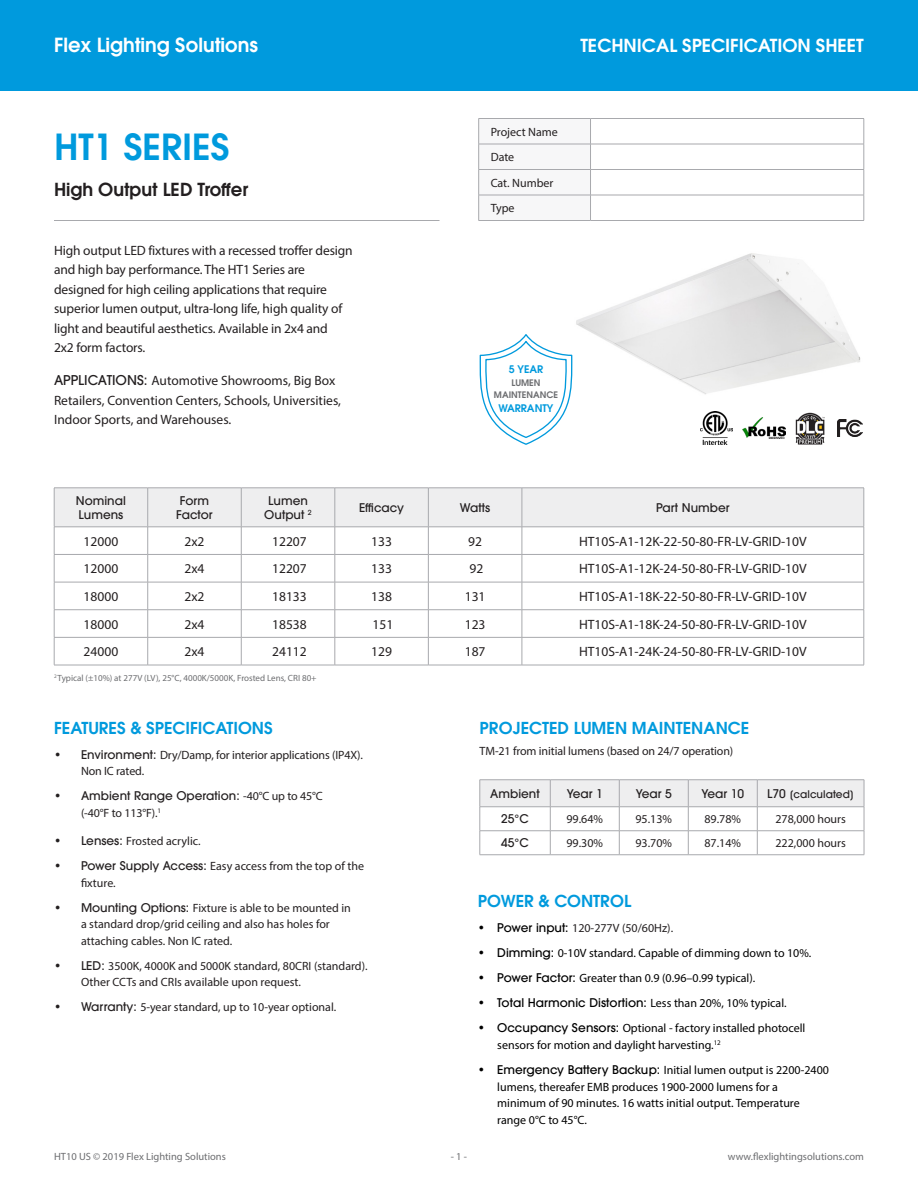
<style>
.page{position:relative;width:918px;height:1188px;background:#fff}
.page>*{position:absolute;margin:0;border:0;box-sizing:border-box;transform-origin:0 0}
.t1{font:600 36px "ITC Avant Garde Pro";color:#009add}
.t2{font:600 19.5px "ITC Avant Garde Pro";color:#fff}
.t3{font:600 18px "ITC Avant Garde Pro";color:#fff}
.t4{font:600 18px "ITC Avant Garde Pro";color:#231f20}
.t5{font:600 16.5px "ITC Avant Garde Pro";color:#009add}
.Body_copy{font:13.5px/19.5px "Myriad Pro";color:#231f20}
.t6{font:12px/16.5px "Myriad Pro";color:#231f20}
.t7{font:12px/16.5px "Myriad Pro";color:#000}
.t8{font:500 12px/14.4px "ITC Avant Garde Pro";color:#231f20}
.t9{font:500 12px "ITC Avant Garde Pro";color:#000}
.t10{font:10.5px "Myriad Pro";color:#6c6d70}
.t11{font:500 10.5px "ITC Avant Garde Pro";color:#231f20}
.t12{font:600 10.5px "ITC Avant Garde Pro";color:#009add}
.t13{font:9px "Myriad Pro";color:#6c6d70}
.t14{font:600 9px "ITC Avant Garde Pro";color:#6c6d70}
.s1{font-family:"ITC Avant Garde Pro";font-weight:500}
.s2{font-size:12px}
.s3{font-family:"ITC Avant Garde Pro";font-weight:500;color:#000}
.s4{font-family:"Myriad Pro";font-weight:400}
</style>
<div class="page">
<img style="left:576px;top:253px;width:285px;height:165px">
<svg style="left:54px;top:488px;width:811px;height:177px"></svg>
<hr style="left:54px;top:665px;width:94px;height:1px;background:#a8a9ad">
<hr style="left:148px;top:665px;width:93px;height:1px;background:#a8a9ad">
<hr style="left:241px;top:665px;width:94px;height:1px;background:#a8a9ad">
<hr style="left:335px;top:665px;width:93px;height:1px;background:#a8a9ad">
<hr style="left:428px;top:665px;width:94px;height:1px;background:#a8a9ad">
<hr style="left:522px;top:665px;width:342px;height:1px;background:#a8a9ad">
<img style="left:838px;top:419px;width:24px;height:18px">
<img style="left:796px;top:412px;width:29px;height:32px">
<img style="left:742px;top:418px;width:43px;height:21px">
<img style="left:700px;top:411px;width:32px;height:34px">
<div style="left:0;top:0;width:918px;height:91px;background:#009add"></div>
<hr style="left:591px;top:118px;width:273px;height:1px;background:#a8a9ad">
<hr style="left:591px;top:144px;width:273px;height:1px;background:#a8a9ad">
<hr style="left:591px;top:169px;width:273px;height:1px;background:#a8a9ad">
<hr style="left:591px;top:195px;width:273px;height:1px;background:#a8a9ad">
<svg style="left:478px;top:118px;width:113px;height:102px"></svg>
<svg style="left:864px;top:119px;width:1px;height:101px"></svg>
<hr style="left:478px;top:220px;width:113px;height:1px;background:#a8a9ad">
<hr style="left:591px;top:220px;width:273px;height:1px;background:#a8a9ad">
<hr style="left:54px;top:220px;width:386px;height:1px;background:#a8a9ad">
<svg style="left:479px;top:334px;width:94px;height:111px"></svg>
<hr style="left:480px;top:779px;width:70px;height:1px;background:#a8a9ad">
<hr style="left:550px;top:779px;width:69px;height:1px;background:#a8a9ad">
<hr style="left:619px;top:779px;width:69px;height:1px;background:#a8a9ad">
<hr style="left:688px;top:779px;width:69px;height:1px;background:#a8a9ad">
<hr style="left:757px;top:779px;width:107px;height:1px;background:#a8a9ad">
<svg style="left:480px;top:780px;width:385px;height:75px"></svg>
<hr style="left:480px;top:854px;width:70px;height:1px;background:#a8a9ad">
<hr style="left:550px;top:854px;width:69px;height:1px;background:#a8a9ad">
<hr style="left:619px;top:854px;width:69px;height:1px;background:#a8a9ad">
<hr style="left:688px;top:854px;width:69px;height:1px;background:#a8a9ad">
<hr style="left:757px;top:854px;width:107px;height:1px;background:#a8a9ad">
<p class="t2" style="left:54px;top:32px;width:206px">Flex Lighting Solutions</p>
<p class="t3" style="left:580px;top:34px;width:285px">TECHNICAL SPECIFICATION SHEET</p>
<h3 class="t3" style="left:776px;top:34px;width:89px">HT1 SERI S</h3>
<p class="t1" style="left:54px;top:123px;width:177px">HT1 SERIES</p>
<p class="t4" style="left:54px;top:178px;width:196px">High Output LED Troffer</p>
<p class="Body_copy" style="left:54px;top:240px;width:300px">High output LED fixtures with a recessed troffer design and high bay performance. The HT1 Series are designed for high ceiling applications that require superior lumen output, ultra-long life, high quality of light and beautiful aesthetics. Available in 2x4 and<br>2x2 form factors.</p>
<p class="Body_copy" style="left:54px;top:371px;width:289px"><span class="s1">APPLICATIONS:</span> Automotive Showrooms, Big Box<br>Retailers, Convention Centers, Schools, Universities,<br>Indoor Sports, and Warehouses.</p>
<p class="t6" style="left:491px;top:123px;width:69px">Project Name</p>
<p class="t6" style="left:491px;top:149px;width:25px">Date</p>
<p class="t6" style="left:491px;top:174px;width:64px">Cat. Number</p>
<p class="t6" style="left:491px;top:200px;width:25px">Type</p>
<p class="t12" style="left:509px;top:362px;width:36px">5 YEAR</p>
<p class="t14" style="left:511px;top:377px;width:31px">LUMEN</p>
<p class="t14" style="left:494px;top:389px;width:66px">MAINTENANCE</p>
<p class="t12" style="left:499px;top:401px;width:56px">WARRANTY</p>
<p class="t8" style="left:76px;top:493px;width:52px">Nominal<br>Lumens</p>
<p class="t8" style="left:180px;top:493px;width:31px">Form</p>
<p class="t8" style="left:176px;top:507px;width:38px">Factor</p>
<p class="t8" style="left:264px;top:493px;width:49px;text-align:center">Lumen<br>Output <sup>2</sup></p>
<p class="t8" style="left:359px;top:500px;width:47px">Efficacy</p>
<p class="t8" style="left:460px;top:500px;width:32px">Watts</p>
<p class="t8" style="left:656px;top:500px;width:75px">Part Number</p>
<p class="Body_copy" style="left:84px;top:531px;width:36px">12000</p>
<p class="Body_copy" style="left:184px;top:531px;width:22px">2x2</p>
<p class="Body_copy" style="left:272px;top:531px;width:36px">12207</p>
<p class="Body_copy" style="left:371px;top:531px;width:22px">133</p>
<p class="Body_copy" style="left:468px;top:531px;width:15px">92</p>
<p class="Body_copy" style="left:579px;top:531px;width:229px">HT10S-A1-12K-22-50-80-FR-LV-GRID-10V</p>
<p class="Body_copy" style="left:84px;top:559px;width:36px">12000</p>
<p class="Body_copy" style="left:184px;top:559px;width:22px">2x4</p>
<p class="Body_copy" style="left:272px;top:559px;width:36px">12207</p>
<p class="Body_copy" style="left:371px;top:559px;width:22px">133</p>
<p class="Body_copy" style="left:470px;top:559px;width:15px">92</p>
<p class="Body_copy" style="left:579px;top:559px;width:229px">HT10S-A1-12K-24-50-80-FR-LV-GRID-10V</p>
<p class="Body_copy" style="left:84px;top:586px;width:36px">18000</p>
<p class="Body_copy" style="left:184px;top:586px;width:22px">2x2</p>
<p class="Body_copy" style="left:272px;top:586px;width:36px">18133</p>
<p class="Body_copy" style="left:371px;top:586px;width:22px">138</p>
<p class="Body_copy" style="left:465px;top:586px;width:22px">131</p>
<p class="Body_copy" style="left:579px;top:586px;width:229px">HT10S-A1-18K-22-50-80-FR-LV-GRID-10V</p>
<p class="Body_copy" style="left:84px;top:614px;width:36px">18000</p>
<p class="Body_copy" style="left:184px;top:614px;width:22px">2x4</p>
<p class="Body_copy" style="left:272px;top:614px;width:36px">18538</p>
<p class="Body_copy" style="left:373px;top:614px;width:22px">151</p>
<p class="Body_copy" style="left:465px;top:614px;width:22px">123</p>
<p class="Body_copy" style="left:579px;top:614px;width:229px">HT10S-A1-18K-24-50-80-FR-LV-GRID-10V</p>
<p class="Body_copy" style="left:84px;top:642px;width:36px">24000</p>
<p class="Body_copy" style="left:184px;top:642px;width:22px">2x4</p>
<p class="Body_copy" style="left:272px;top:642px;width:36px">24112</p>
<p class="Body_copy" style="left:371px;top:642px;width:22px">129</p>
<p class="Body_copy" style="left:465px;top:642px;width:22px">187</p>
<p class="Body_copy" style="left:579px;top:642px;width:229px">HT10S-A1-24K-24-50-80-FR-LV-GRID-10V</p>
<p class="t13" style="left:54px;top:673px;width:264px"><sup>2</sup> Typical (±10%) at 277V (LV), 25°C, 4000K/5000K, Frosted Lens, CRI 80+</p>
<p class="t5" style="left:54px;top:717px;width:220px">FEATURES &amp; SPECIFICATIONS</p>
<p class="t6" style="left:81px;top:746px;width:283px;text-indent:-27px"><span class="s1">• Environment:</span> Dry/Damp, for interior applications (IP4X).<br>Non IC rated.</p>
<p class="t6" style="left:81px;top:788px;width:243px;text-indent:-27px"><span class="s1">• Ambient Range Operation:</span> -40°C up to 45°C (-40°F to 113°F).<sup>1</sup></p>
<p class="t6" style="left:54px;top:833px;width:148px"><span class="s1">• Lenses:</span> Frosted acrylic.</p>
<p class="t6" style="left:81px;top:858px;width:285px;text-indent:-27px"><span class="s1">• Power Supply Access:</span> Easy access from the top of the fixture.</p>
<p class="t6" style="left:81px;top:899px;width:271px;text-indent:-27px"><span class="s1">• Mounting Options:</span> Fixture is able to be mounted in a standard drop/grid ceiling and also has holes for attaching cables. Non IC rated.</p>
<p class="t6" style="left:81px;top:957px;width:288px;text-indent:-27px"><span class="s1">• LED:</span> 3500K, 4000K and 5000K standard, 80CRI (standard).<br>Other CCTs and CRIs available upon request.</p>
<p class="t6" style="left:54px;top:999px;width:284px"><span class="s1">• Warranty:</span> 5-year standard, up to 10-year optional.</p>
<p class="t5" style="left:480px;top:717px;width:271px">PROJECTED LUMEN MAINTENANCE</p>
<p class="t6" style="left:480px;top:742px;width:255px">TM-21 from initial lumens (based on 24/7 operation)</p>
<p class="t8" style="left:490px;top:786px;width:51px">Ambient</p>
<p class="t8" style="left:567px;top:786px;width:38px">Year 1</p>
<p class="t8" style="left:636px;top:786px;width:38px">Year 5</p>
<p class="t8" style="left:701px;top:786px;width:44px">Year 10</p>
<p class="t11" style="left:767px;top:787px;width:89px"><span class="s2">L70</span> [calculated]</p>
<p class="t8" style="left:501px;top:812px;width:29px">25°C</p>
<p class="t6" style="left:566px;top:811px;width:38px">99.64%</p>
<p class="t6" style="left:635px;top:811px;width:38px">95.13%</p>
<p class="t6" style="left:704px;top:811px;width:38px">89.78%</p>
<p class="t6" style="left:775px;top:811px;width:72px">278,000 hours</p>
<p class="t8" style="left:501px;top:836px;width:29px">45°C</p>
<p class="t6" style="left:566px;top:835px;width:38px">99.30%</p>
<p class="t6" style="left:635px;top:835px;width:38px">93.70%</p>
<p class="t6" style="left:704px;top:835px;width:38px">87.14%</p>
<p class="t6" style="left:775px;top:835px;width:72px">222,000 hours</p>
<p class="t5" style="left:478px;top:891px;width:155px">POWER &amp; CONTROL</p>
<p class="t6" style="left:478px;top:920px;width:197px"><span class="s3">• Power input:</span> 120-277V (50/60Hz).</p>
<p class="t7" style="left:478px;top:945px;width:335px"><span class="s1">• Dimming:</span> 0-10V standard. Capable of dimming down to 10%.</p>
<p class="t7" style="left:478px;top:970px;width:279px"><span class="s1">• Power Factor:</span> Greater than 0.9 (0.96–0.99 typical).</p>
<p class="t9" style="left:478px;top:995px;width:310px">• Total Harmonic Distortion: <span class="s4">Less than 20%, 10% typical.</span></p>
<p class="t7" style="left:497px;top:1020px;width:310px;text-indent:-20px"><span class="s1">• Occupancy Sensors:</span> Optional - factory installed photocell sensors for motion and daylight harvesting.<sup>12</sup></p>
<p class="t7" style="left:497px;top:1062px;width:333px;text-indent:-20px"><span class="s1">• Emergency Battery Backup:</span> Initial lumen output is 2200-2400 lumens, thereafer EMB produces 1900-2000 lumens for a minimum of 90 minutes. 16 watts initial output. Temperature range 0°C to 45°C.</p>
<p class="t10" style="left:54px;top:1150px;width:173px">HT10 US © 2019 Flex Lighting Solutions</p>
<p class="t10" style="left:451px;top:1150px;width:18px">- 1 -</p>
<p class="t10" style="left:728px;top:1150px;width:138px">www.flexlightingsolutions.com</p>
</div>
